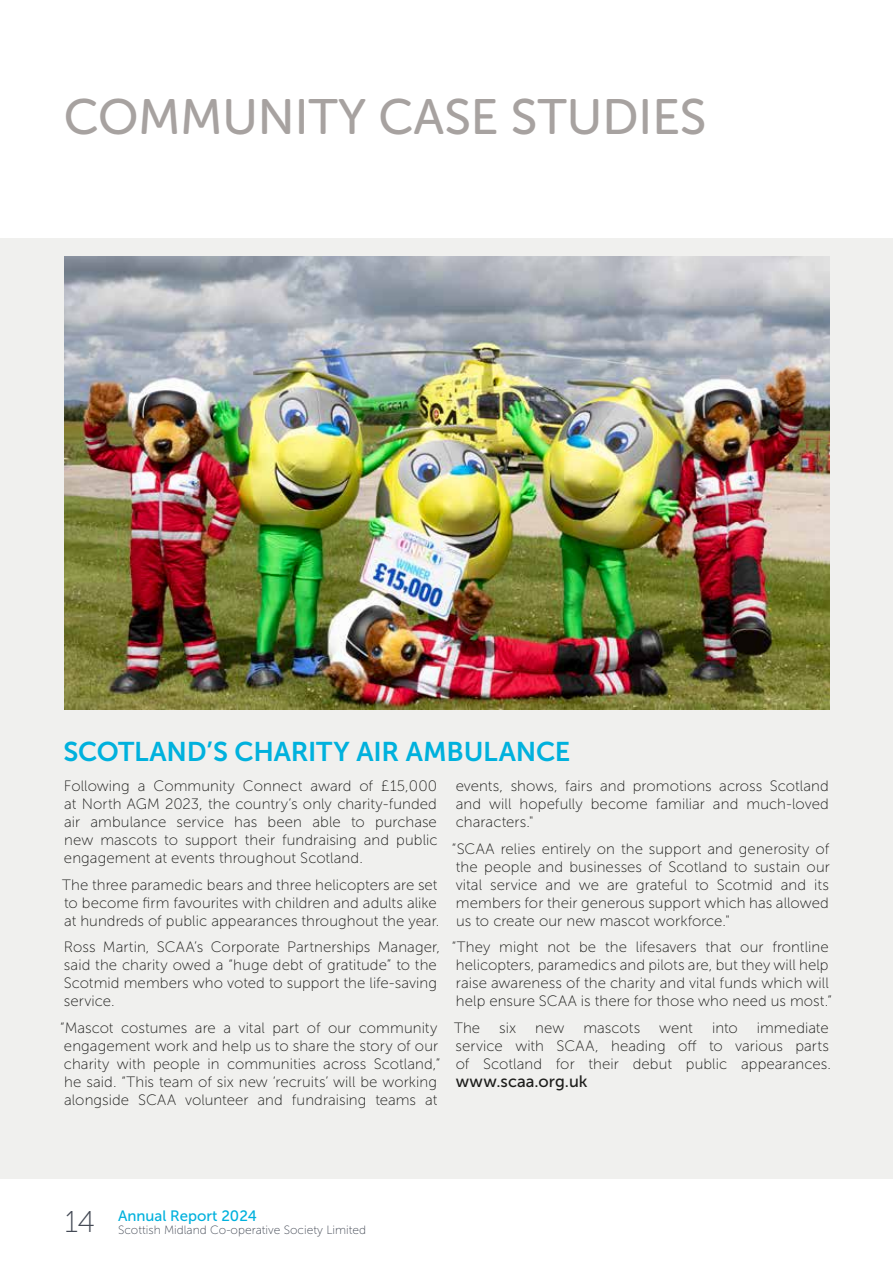
<style>
.page{position:relative;width:893px;height:1263px;background:#fff}
.page>*{position:absolute;margin:0;border:0;box-sizing:border-box;transform-origin:0 0}
.t1{font:49.5px "Museo Sans Rounded 500";color:#a7a2a0}
.t2{font:27px "Museo Sans 700";letter-spacing:-.01em;color:#00b1dd}
.t3{font:16.5px "Museo Sans 500";color:#1d1d1b}
.t4{font:15px/18px "Museo Sans 100";letter-spacing:.005em;color:#1d1d1b}
.t5{font:15px "Museo Sans 500";color:#00b1dd}
.t6{font:12px "Museo Sans 100";color:#444a55}
.s1{font-family:"Museo Sans 100";font-size:30px;color:#444a55}
</style>
<div class="page">
<div style="left:0;top:238px;width:893px;height:941px;background:#f0f0ee"></div>
<img style="left:65px;top:256px;width:765px;height:454px">
<h1 class="t1" style="left:64px;top:90px;width:644px">COMMUNITY CASE STUDIES</h1>
<h2 class="t2" style="left:63px;top:736px;width:509px">SCOTLAND’S CHARITY AIR AMBULANCE</h2>
<p class="t4" style="left:64px;top:777px;width:375px;text-align:justify">Following a Community Connect award of £15,000 at North AGM 2023, the country’s only charity-funded air ambulance service has been able to purchase new mascots to support their fundraising and public engagement at events throughout Scotland.</p>
<p class="t4" style="left:62px;top:876px;width:379px">The three paramedic bears and three helicopters are set to become firm favourites with children and adults alike at hundreds of public appearances throughout the year.</p>
<p class="t4" style="left:64px;top:938px;width:378px">Ross Martin, SCAA’s Corporate Partnerships Manager, said the charity owed a “huge debt of gratitude” to the Scotmid members who voted to support the life-saving service.</p>
<p class="t4" style="left:60px;top:1019px;width:382px">“Mascot costumes are a vital part of our community engagement work and help us to share the story of our charity with people in communities across Scotland,” he said. “This team of six new ‘recruits’ will be working alongside SCAA volunteer and fundraising teams at</p>
<p class="t4" style="left:456px;top:777px;width:375px;text-align:justify">events, shows, fairs and promotions across Scotland and will hopefully become familiar and much-loved characters."</p>
<p class="t4" style="left:452px;top:840px;width:379px;text-align:justify">“SCAA relies entirely on the support and generosity of the people and businesses of Scotland to sustain our vital service and we are grateful to Scotmid and its members for their generous support which has allowed us to create our new mascot workforce."</p>
<p class="t4" style="left:452px;top:938px;width:382px">“They might not be the lifesavers that our frontline helicopters, paramedics and pilots are, but they will help raise awareness of the charity and vital funds which will help ensure SCAA is there for those who need us most.”</p>
<p class="t4" style="left:454px;top:1019px;width:28px">The</p>
<p class="t4" style="left:499px;top:1019px;width:18px">six</p>
<p class="t4" style="left:535px;top:1019px;width:31px">new</p>
<p class="t4" style="left:583px;top:1019px;width:58px">mascots</p>
<p class="t4" style="left:659px;top:1019px;width:35px">went</p>
<p class="t4" style="left:712px;top:1019px;width:27px">into</p>
<p class="t4" style="left:456px;top:1019px;width:377px;text-indent:301px">immediate service with SCAA, heading off to various parts of Scotland for their debut public appearances.</p>
<p class="t3" style="left:456px;top:1072px;width:133px">www.scaa.org.uk</p>
<p class="t5" style="left:65px;top:1208px;width:193px"><span class="s1">14</span> Annual Report 2024</p>
<p class="t6" style="left:118px;top:1224px;width:250px">Scottish Midland Co-operative Society Limited</p>
</div>
